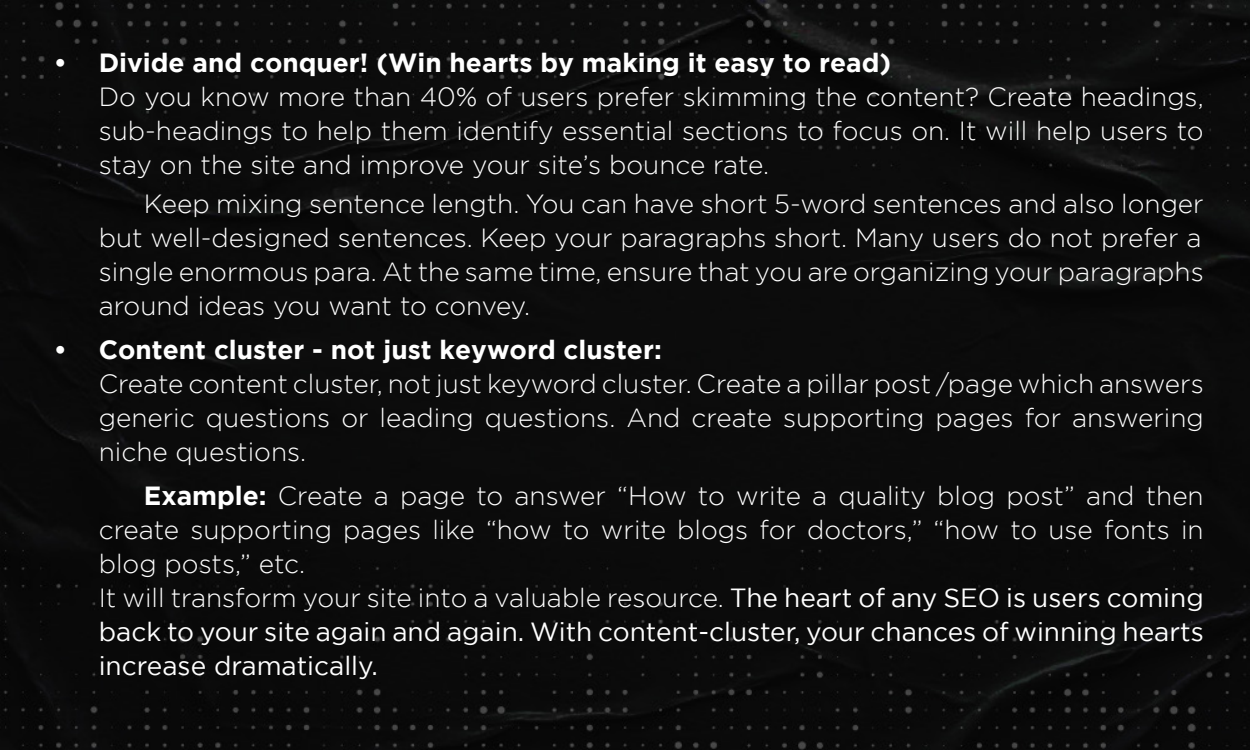
<style>
.page{position:relative;width:1250px;height:750px;background:#fff}
.page>*{position:absolute;margin:0;border:0;box-sizing:border-box;transform-origin:0 0}
.t1{font:300 26.25px/34px "Gotham";color:#fff;text-align:justify}
.t2{font:26.25px/34px "Gotham";color:#fff;text-align:justify}
.t3{font:700 26.25px "Gotham";color:#fff}
.s1{font-weight:700}
.s2{font-weight:300}
</style>
<div class="page">
<div style="left:1px;top:0;width:1249px;height:750px;background:#0b0b0b"></div>
<p class="t3" style="left:54px;top:47px;width:839px">• Divide and conquer! (Win hearts by making it easy to read)</p>
<p class="t1" style="left:99px;top:79px;width:1107px">Do you know more than 40% of users prefer skimming the content? Create headings, sub-headings to help them identify essential sections to focus on. It will help users to stay on the site and improve your site’s bounce rate.</p>
<p class="t1" style="left:99px;top:186px;width:1107px;text-indent:45px">Keep mixing sentence length. You can have short 5-word sentences and also longer but well-designed sentences. Keep your paragraphs short. Many users do not prefer a single enormous para. At the same time, ensure that you are organizing your paragraphs around ideas you want to convey.</p>
<p class="t3" style="left:54px;top:334px;width:610px">• Content cluster - not just keyword cluster:</p>
<p class="t1" style="left:99px;top:366px;width:1107px">Create content cluster, not just keyword cluster. Create a pillar post /page which answers generic questions or leading questions. And create supporting pages for answering niche questions.</p>
<p class="t1" style="left:99px;top:478px;width:1107px;text-indent:45px"><span class="s1">Example:</span> Create a page to answer “How to write a quality blog post” and then create supporting pages like “how to write blogs for doctors,” “how to use fonts in blog posts,” etc.</p>
<p class="t2" style="left:99px;top:580px;width:1107px"><span class="s2">It will transform your site into a valuable resource.</span> The heart of any SEO is users coming back to your site again and again. With content-cluster, your chances of winning hearts increase dramatically.</p>
</div>
